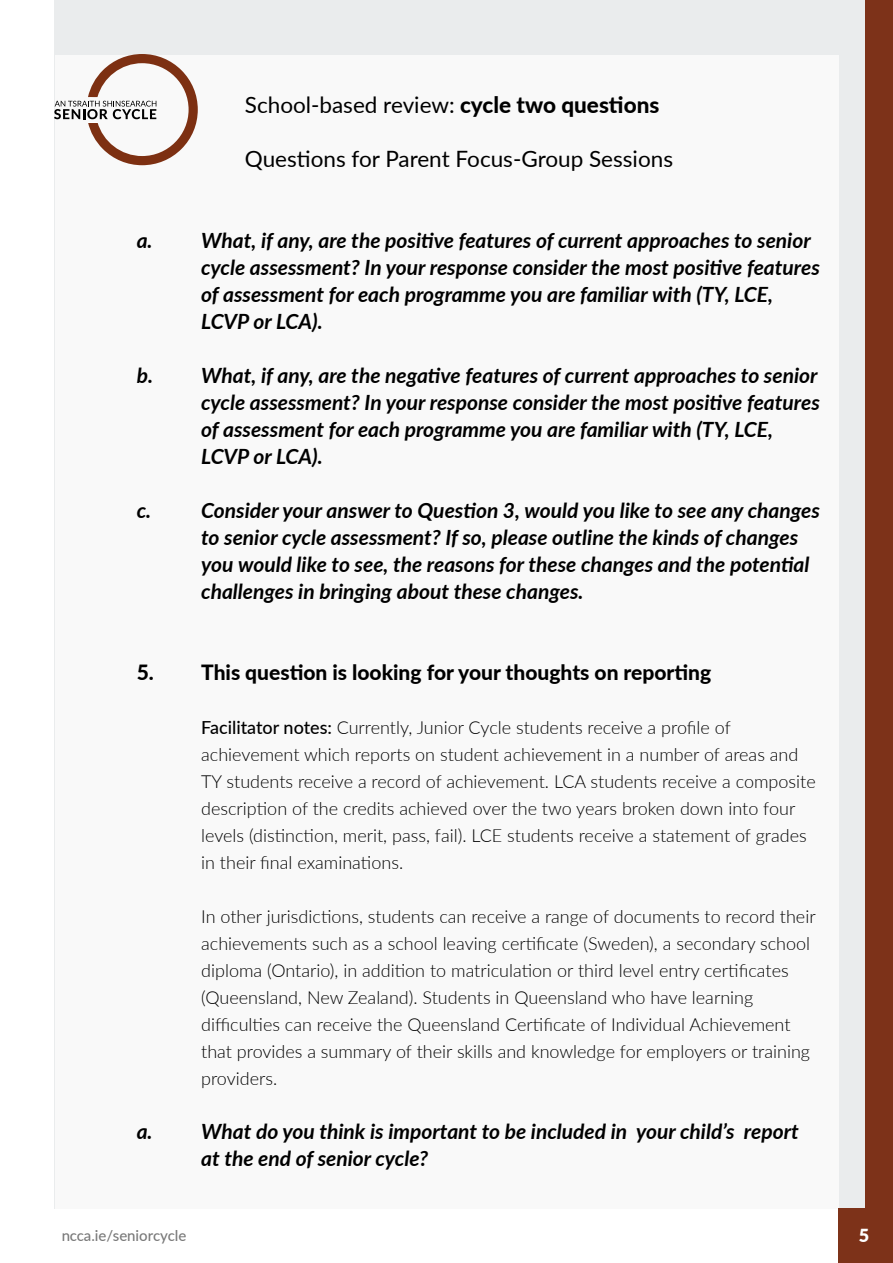
<style>
.page{position:relative;width:893px;height:1263px;background:#fff}
.page>*{position:absolute;margin:0;border:0;box-sizing:border-box;transform-origin:0 0}
.t1{font:22.5px "Lato";color:#000}
.t2{font:italic 700 21px/27px "Lato";color:#000}
.t3{font:800 21px "Lato";color:#000}
.t4{font:300 18px/27px "Lato";color:#000}
.t5{font:900 18px "Lato";color:#fff}
.t6{font:500 15px "Lato";color:#000}
.s1{font-weight:800}
.s2{font-weight:500}
</style>
<div class="page">
<div style="left:54px;top:0;width:812px;height:1209px;background:#eaeced"></div>
<div style="left:866px;top:0;width:27px;height:1263px;background:#7d3219"></div>
<div style="left:55px;top:55px;width:783px;height:1161px;background:#fff"></div>
<div style="left:838px;top:1209px;width:55px;height:54px;background:#7d3219"></div>
<svg style="left:54px;top:54px;width:144px;height:111px"></svg>
<p class="t1" style="left:245px;top:89px;width:416px">School-based review: <span class="s1">cycle two questions</span></p>
<p class="t1" style="left:245px;top:143px;width:430px">Questions for Parent Focus-Group Sessions</p>
<p class="t2" style="left:201px;top:226px;width:620px;text-indent:-64px">a. What, if any, are the positive features of current approaches to senior cycle assessment? In your response consider the most positive features of assessment for each programme you are familiar with (TY, LCE, LCVP or LCA).</p>
<p class="t2" style="left:201px;top:361px;width:620px;text-indent:-64px">b. What, if any, are the negative features of current approaches to senior cycle assessment? In your response consider the most positive features of assessment for each programme you are familiar with (TY, LCE, LCVP or LCA).</p>
<p class="t2" style="left:201px;top:496px;width:620px;text-indent:-64px">c. Consider your answer to Question 3, would you like to see any changes to senior cycle assessment? If so, please outline the kinds of changes you would like to see, the reasons for these changes and the potential challenges in bringing about these changes.</p>
<p class="t3" style="left:137px;top:656px;width:576px">5. This question is looking for your thoughts on reporting</p>
<p class="t4" style="left:201px;top:713px;width:616px"><span class="s2">Facilitator notes:</span> Currently, Junior Cycle students receive a profile of achievement which reports on student achievement in a number of areas and TY students receive a record of achievement. LCA students receive a composite description of the credits achieved over the two years broken down into four levels (distinction, merit, pass, fail). LCE students receive a statement of grades in their final examinations.</p>
<p class="t4" style="left:201px;top:902px;width:616px">In other jurisdictions, students can receive a range of documents to record their achievements such as a school leaving certificate (Sweden), a secondary school diploma (Ontario), in addition to matriculation or third level entry certificates (Queensland, New Zealand). Students in Queensland who have learning difficulties can receive the Queensland Certificate of Individual Achievement that provides a summary of their skills and knowledge for employers or training providers.</p>
<p class="t2" style="left:201px;top:1117px;width:599px;text-indent:-64px">a. What do you think is important to be included in your child’s report at the end of senior cycle?</p>
<p class="t6" style="left:61px;top:1224px;width:127px">ncca.ie/seniorcycle</p>
<p class="t5" style="left:859px;top:1222px;width:12px">5</p>
</div>
